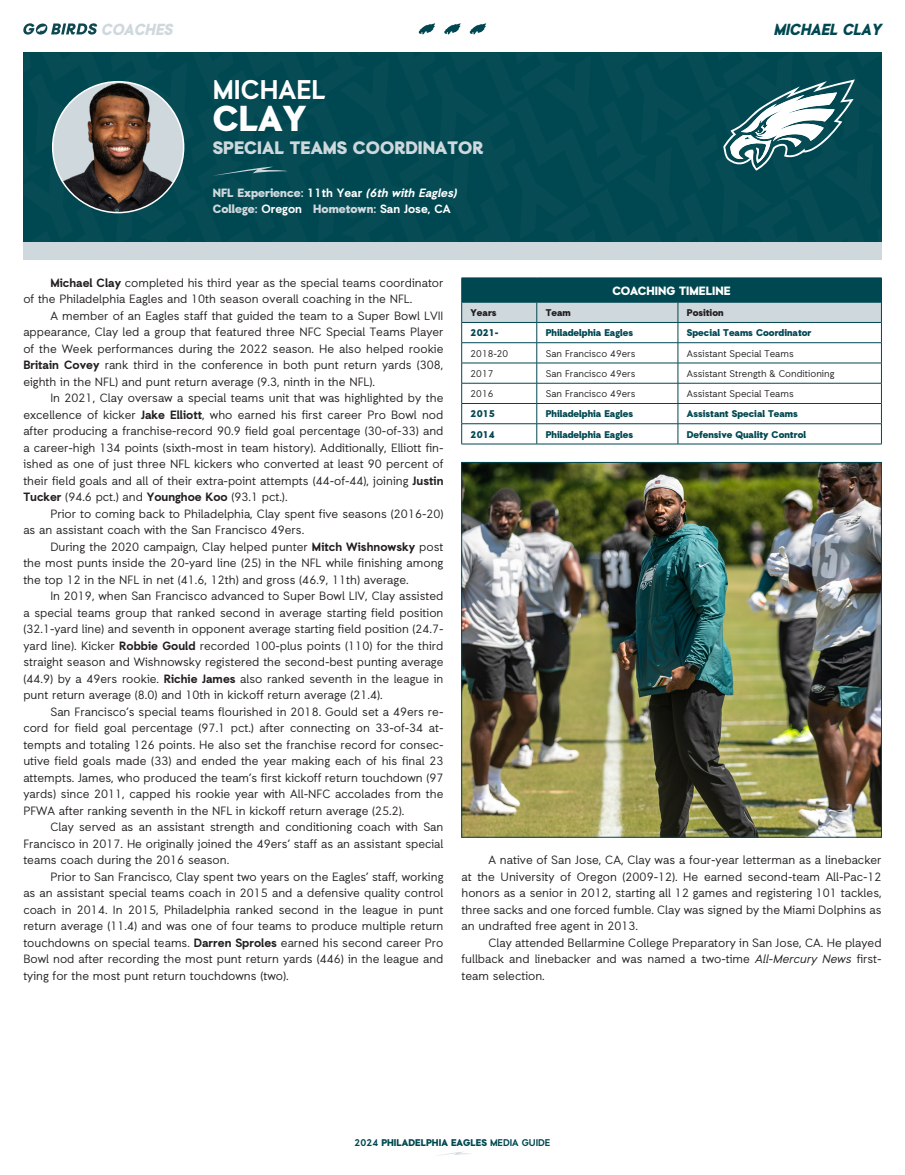
<style>
.page{position:relative;width:905px;height:1175px;background:#fff}
.page>*{position:absolute;margin:0;border:0;box-sizing:border-box;transform-origin:0 0}
.t1{font:900 36px "Auxilia";color:#fff}
.t2{font:700 27px "Auxilia";color:#fff}
.t3{font:900 18px "Auxilia";color:#cfd8dd}
.t4{font:italic 900 16.05px "Auxilia";color:#004851;scale:.93 1}
.t5{font:italic 900 16.05px "Auxilia";color:#cfd8dd;scale:.93 1}
.t6{font:12px/16.5px "Auxilia";color:#231f20;text-align:justify}
.t7{font:italic 700 12px "Auxilia";color:#fff}
.t8{font:900 12px "Auxilia";color:#cfd8dd}
.t9{font:900 12px "Auxilia";color:#fff}
.t10{font:900 9.75px "Auxilia";color:#004851}
.t11{font:9.75px "Auxilia";color:#231f20}
.t12{font:900 9.75px "Auxilia";color:#231f20}
.s1{font-weight:900;font-style:normal;color:#cfd8dd}
.s2{font-style:normal}
.s3{font-weight:700;color:#fff}
.s4{font-weight:700}
.s5{font-style:italic}
</style>
<div class="page">
<svg style="left:444px;top:23px;width:17px;height:12px"></svg>
<svg style="left:437px;top:1151px;width:34px;height:5px"></svg>
<svg style="left:23px;top:23px;width:74px;height:12px"></svg>
<svg style="left:470px;top:23px;width:16px;height:12px"></svg>
<svg style="left:418px;top:23px;width:17px;height:12px"></svg>
<div style="left:23px;top:242px;width:858px;height:18px;background:#cfd8dd"></div>
<svg style="left:23px;top:53px;width:858px;height:189px;background:#145259"></svg>
<svg style="left:461px;top:278px;width:421px;height:166px"></svg>
<hr style="left:461px;top:444px;width:75px;height:1px;background:#004851">
<hr style="left:536px;top:444px;width:142px;height:1px;background:#004851">
<hr style="left:678px;top:444px;width:203px;height:1px;background:#004851">
<img style="left:463px;top:464px;width:416px;height:371px">
<div style="left:461px;top:462px;width:420px;height:375px;border:1px solid #004851"></div>
<h3 class="t5" style="left:102px;top:19px;width:78px">COACHES</h3>
<h3 class="t4" style="left:774px;top:19px;width:117px">MICHAEL CLAY</h3>
<p class="t2" style="left:213px;top:73px;width:114px">MICHAEL</p>
<p class="t1" style="left:213px;top:95px;width:95px">CLAY</p>
<p class="t3" style="left:213px;top:136px;width:272px">SPECIAL TEAMS COORDINATOR</p>
<p class="t7" style="left:213px;top:185px;width:246px"><span class="s1">NFL Experience:</span> <span class="s2">11th Year</span> (6th with Eagles)</p>
<p class="t8" style="left:213px;top:201px;width:239px">College: <span class="s3">Oregon</span> Hometown: <span class="s3">San Jose, CA</span></p>
<p class="t6" style="left:23px;top:274px;width:421px;text-indent:27px"><span class="s4">Michael Clay</span> completed his third year as the special teams coordinator of the Philadelphia Eagles and 10th season overall coaching in the NFL.</p>
<p class="t6" style="left:23px;top:307px;width:421px;text-indent:27px">A member of an Eagles staff that guided the team to a Super Bowl LVII appearance, Clay led a group that featured three NFC Special Teams Player of the Week performances during the 2022 season. He also helped rookie <span class="s4">Britain Covey</span> rank third in the conference in both punt return yards (308, eighth in the NFL) and punt return average (9.3, ninth in the NFL).</p>
<p class="t6" style="left:23px;top:389px;width:421px;text-indent:27px">In 2021, Clay oversaw a special teams unit that was highlighted by the excellence of kicker <span class="s4">Jake Elliott</span>, who earned his first career Pro Bowl nod after producing a franchise-record 90.9 field goal percentage (30-of-33) and a career-high 134 points (sixth-most in team history). Additionally, Elliott fin&shy;ished as one of just three NFL kickers who converted at least 90 percent of their field goals and all of their extra-point attempts (44-of-44), joining <span class="s4">Justin Tucker</span> (94.6 pct.) and <span class="s4">Younghoe Koo</span> (93.1 pct.).</p>
<p class="t6" style="left:23px;top:505px;width:421px;text-indent:27px">Prior to coming back to Philadelphia, Clay spent five seasons (2016-20) as an assistant coach with the San Francisco 49ers.</p>
<p class="t6" style="left:23px;top:538px;width:421px;text-indent:27px">During the 2020 campaign, Clay helped punter <span class="s4">Mitch Wishnowsky</span> post the most punts inside the 20-yard line (25) in the NFL while finishing among the top 12 in the NFL in net (41.6, 12th) and gross (46.9, 11th) average.</p>
<p class="t6" style="left:23px;top:587px;width:421px;text-indent:27px">In 2019, when San Francisco advanced to Super Bowl LIV, Clay assisted a special teams group that ranked second in average starting field position (32.1-yard line) and seventh in opponent average starting field position (24.7- yard line). Kicker <span class="s4">Robbie Gould</span> recorded 100-plus points (110) for the third straight season and Wishnowsky registered the second-best punting average (44.9) by a 49ers rookie. <span class="s4">Richie James</span> also ranked seventh in the league in punt return average (8.0) and 10th in kickoff return average (21.4).</p>
<p class="t6" style="left:23px;top:703px;width:421px;text-indent:27px">San Francisco’s special teams flourished in 2018. Gould set a 49ers re&shy;cord for field goal percentage (97.1 pct.) after connecting on 33-of-34 at&shy;tempts and totaling 126 points. He also set the franchise record for consec&shy;utive field goals made (33) and ended the year making each of his final 23 attempts. James, who produced the team’s first kickoff return touchdown (97 yards) since 2011, capped his rookie year with All-NFC accolades from the PFWA after ranking seventh in the NFL in kickoff return average (25.2).</p>
<p class="t6" style="left:23px;top:818px;width:421px;text-indent:27px">Clay served as an assistant strength and conditioning coach with San Francisco in 2017. He originally joined the 49ers’ staff as an assistant special teams coach during the 2016 season.</p>
<p class="t6" style="left:23px;top:868px;width:421px;text-indent:27px">Prior to San Francisco, Clay spent two years on the Eagles’ staff, working as an assistant special teams coach in 2015 and a defensive quality control coach in 2014. In 2015, Philadelphia ranked second in the league in punt return average (11.4) and was one of four teams to produce multiple return touchdowns on special teams. <span class="s4">Darren Sproles</span> earned his second career Pro Bowl nod after recording the most punt return yards (446) in the league and tying for the most punt return touchdowns (two).</p>
<p class="t9" style="left:612px;top:283px;width:120px">COACHING TIMELINE</p>
<p class="t12" style="left:470px;top:306px;width:28px">Years</p>
<p class="t12" style="left:545px;top:306px;width:27px">Team</p>
<p class="t12" style="left:686px;top:306px;width:38px">Position</p>
<p class="t10" style="left:470px;top:327px;width:30px">2021-</p>
<p class="t10" style="left:545px;top:327px;width:89px">Philadelphia Eagles</p>
<p class="t10" style="left:686px;top:327px;width:126px">Special Teams Coordinator</p>
<p class="t11" style="left:470px;top:347px;width:39px">2018-20</p>
<p class="t11" style="left:545px;top:347px;width:91px">San Francisco 49ers</p>
<p class="t11" style="left:686px;top:347px;width:108px">Assistant Special Teams</p>
<p class="t11" style="left:470px;top:367px;width:24px">2017</p>
<p class="t11" style="left:545px;top:367px;width:91px">San Francisco 49ers</p>
<p class="t11" style="left:686px;top:367px;width:149px">Assistant Strength &amp; Conditioning</p>
<p class="t11" style="left:470px;top:388px;width:24px">2016</p>
<p class="t11" style="left:545px;top:388px;width:91px">San Francisco 49ers</p>
<p class="t11" style="left:686px;top:388px;width:108px">Assistant Special Teams</p>
<p class="t10" style="left:470px;top:408px;width:26px">2015</p>
<p class="t10" style="left:545px;top:408px;width:89px">Philadelphia Eagles</p>
<p class="t10" style="left:686px;top:408px;width:113px">Assistant Special Teams</p>
<p class="t10" style="left:470px;top:428px;width:26px">2014</p>
<p class="t10" style="left:545px;top:428px;width:89px">Philadelphia Eagles</p>
<p class="t10" style="left:686px;top:428px;width:121px">Defensive Quality Control</p>
<p class="t6" style="left:461px;top:851px;width:421px;text-indent:27px">A native of San Jose, CA, Clay was a four-year letterman as a linebacker at the University of Oregon (2009-12). He earned second-team All-Pac-12 honors as a senior in 2012, starting all 12 games and registering 101 tackles, three sacks and one forced fumble. Clay was signed by the Miami Dolphins as an undrafted free agent in 2013.</p>
<p class="t6" style="left:461px;top:934px;width:421px;text-indent:27px">Clay attended Bellarmine College Preparatory in San Jose, CA. He played fullback and linebacker and was named a two-time <span class="s5">All-Mercury News</span> first&shy;team selection.</p>
<p class="t10" style="left:354px;top:1136px;width:197px"><span class="s4">2024</span> PHILADELPHIA EAGLES <span class="s4">MEDIA GUIDE</span></p>
</div>
